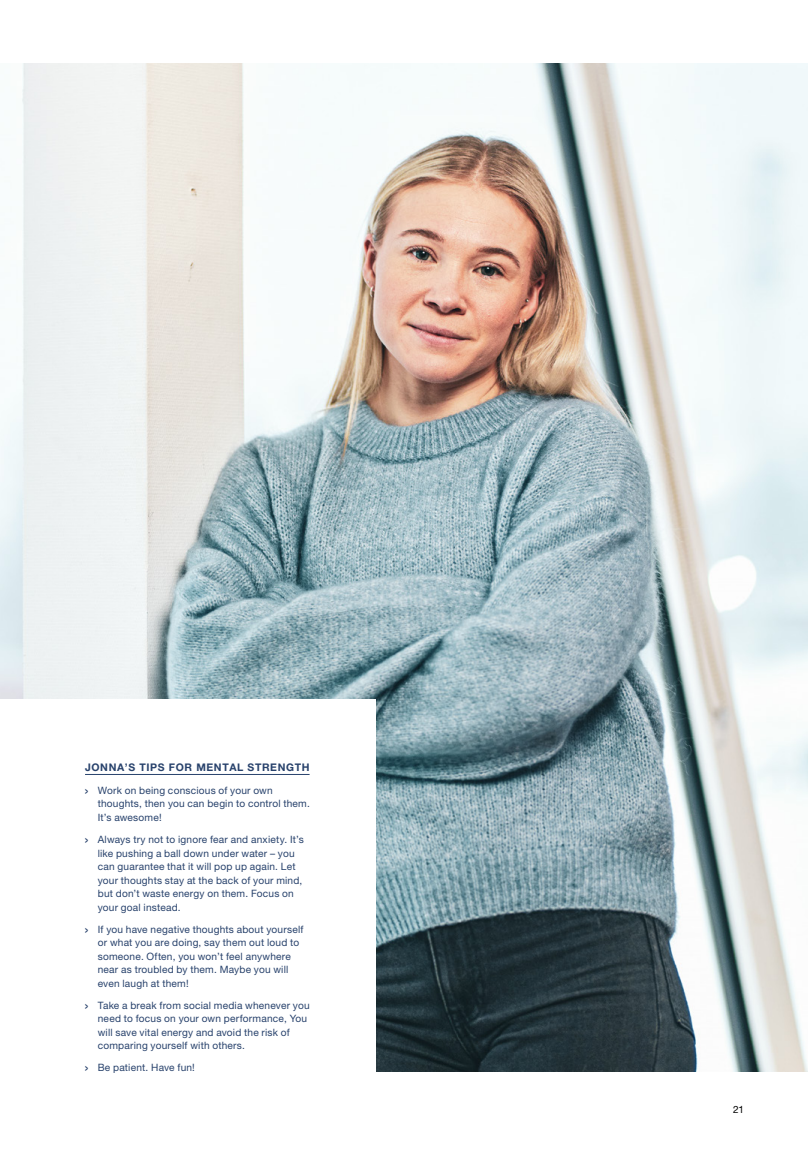
<style>
.page{position:relative;width:808px;height:1149px;background:#fff}
.page>*{position:absolute;margin:0;border:0;box-sizing:border-box;transform-origin:0 0}
.Rubrik_faktarutor_-_7_12_5{font:700 10.5px "Helvetica Neue LT Pro";letter-spacing:.06em;color:#28426c}
.Bildtext__fet{font:10.2px/13.5px "Helvetica Neue LT Pro";letter-spacing:.02em;color:#28426c}
.t1{font:10.05px "Helvetica Neue LT Pro";color:#000}
.s1{font-weight:700;font-stretch:condensed}
</style>
<div class="page">
<img style="left:0;top:64px;width:808px;height:1006px">
<div style="left:0;top:699px;width:376px;height:449px;background:#fff"></div>
<hr style="left:85px;top:773px;width:225px;height:1px;background:#28426c">
<p class="Rubrik_faktarutor_-_7_12_5" style="left:85px;top:760px;width:226px">JONNA’S TIPS FOR MENTAL STRENGTH</p>
<p class="Bildtext__fet" style="left:98px;top:783px;width:213px;text-indent:-13px"><span class="s1">&gt;</span> Work on being conscious of your own thoughts, then you can begin to control them.<br>It’s awesome!</p>
<p class="Bildtext__fet" style="left:98px;top:832px;width:207px;text-indent:-13px"><span class="s1">&gt;</span> Always try not to ignore fear and anxiety. It’s like pushing a ball down under water – you can guarantee that it will pop up again. Let your thoughts stay at the back of your mind, but don’t waste energy on them. Focus on your goal instead.</p>
<p class="Bildtext__fet" style="left:98px;top:921px;width:207px;text-indent:-13px"><span class="s1">&gt;</span> If you have negative thoughts about yourself or what you are doing, say them out loud to someone. Often, you won’t feel anywhere near as troubled by them. Maybe you will even laugh at them!</p>
<p class="Bildtext__fet" style="left:98px;top:997px;width:213px;text-indent:-13px"><span class="s1">&gt;</span> Take a break from social media whenever you need to focus on your own performance, You will save vital energy and avoid the risk of comparing yourself with others.</p>
<p class="Bildtext__fet" style="left:85px;top:1060px;width:111px"><span class="s1">&gt;</span> Be patient. Have fun!</p>
<p class="t1" style="left:733px;top:1103px;width:13px">21</p>
</div>
